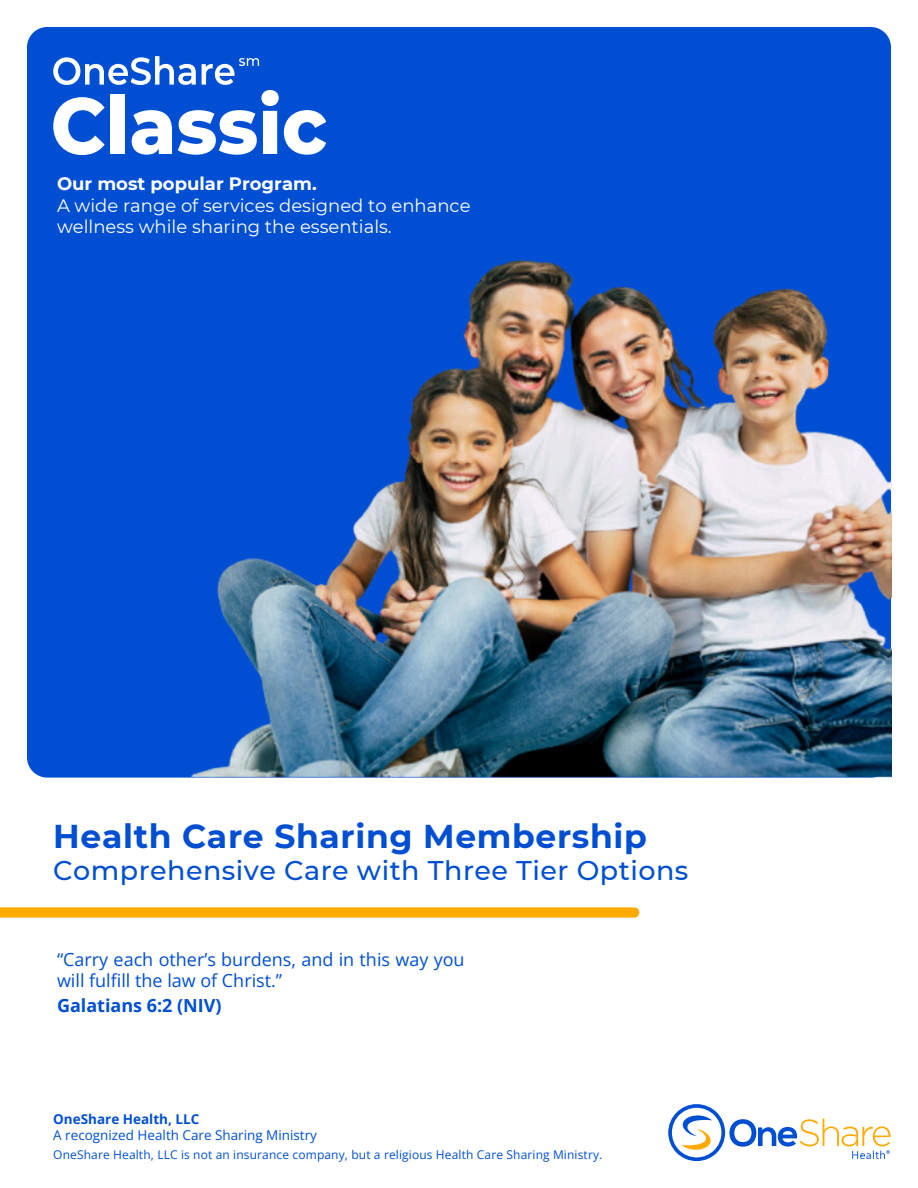
<style>
.page{position:relative;width:918px;height:1188px;background:#fff}
.page>*{position:absolute;margin:0;border:0;box-sizing:border-box;transform-origin:0 0}
.t1{font:700 33px "Montserrat";letter-spacing:.02em;color:#004fd3}
.t2{font:500 27px "Montserrat";letter-spacing:.015em;color:#004fd3}
.t3{font:18px/21.3px "Montserrat";color:#fff}
.t4{font:18px/21.3px "Open Sans";color:#004fd3}
.t5{font:700 18px "Open Sans";color:#004fd3}
.t6{font:13.5px/15.8px "Open Sans";color:#004fd3}
.t7{font:12px "Open Sans";letter-spacing:.01em;color:#004fd3}
.s1{font-weight:700}
</style>
<div class="page">
<svg style="left:0;top:907px;width:639px;height:11px;background:#ffaf11"></svg>
<div style="left:27px;top:27px;width:864px;height:751px;background:#004fd3;border-radius:20px"></div>
<svg style="left:668px;top:1104px;width:223px;height:57px"></svg>
<svg style="left:53px;top:56px;width:273px;height:99px"></svg>
<img style="left:179px;top:260px;width:712px;height:518px">
<p class="t3" style="left:57px;top:173px;width:415px"><span class="s1">Our most popular Program.<br></span>A wide range of services designed to enhance wellness while sharing the essentials.</p>
<h4 class="t1" style="left:53px;top:816px;width:595px">Health Care Sharing Membership</h4>
<p class="t2" style="left:53px;top:854px;width:637px">Comprehensive Care with Three Tier Options</p>
<h1 class="t4" style="left:57px;top:948px;width:409px">“Carry each other’s burdens, and in this way you will fulfill the law of Christ.”</h1>
<h1 class="t5" style="left:57px;top:993px;width:166px">Galatians 6:2 (NIV)</h1>
<h2 class="t6" style="left:53px;top:1111px;width:265px"><span class="s1">OneShare Health, LLC<br></span>A recognized Health Care Sharing Ministry</h2>
<h3 class="t7" style="left:53px;top:1146px;width:551px">OneShare Health, LLC is not an insurance company, but a religious Health Care Sharing Ministry.</h3>
</div>
